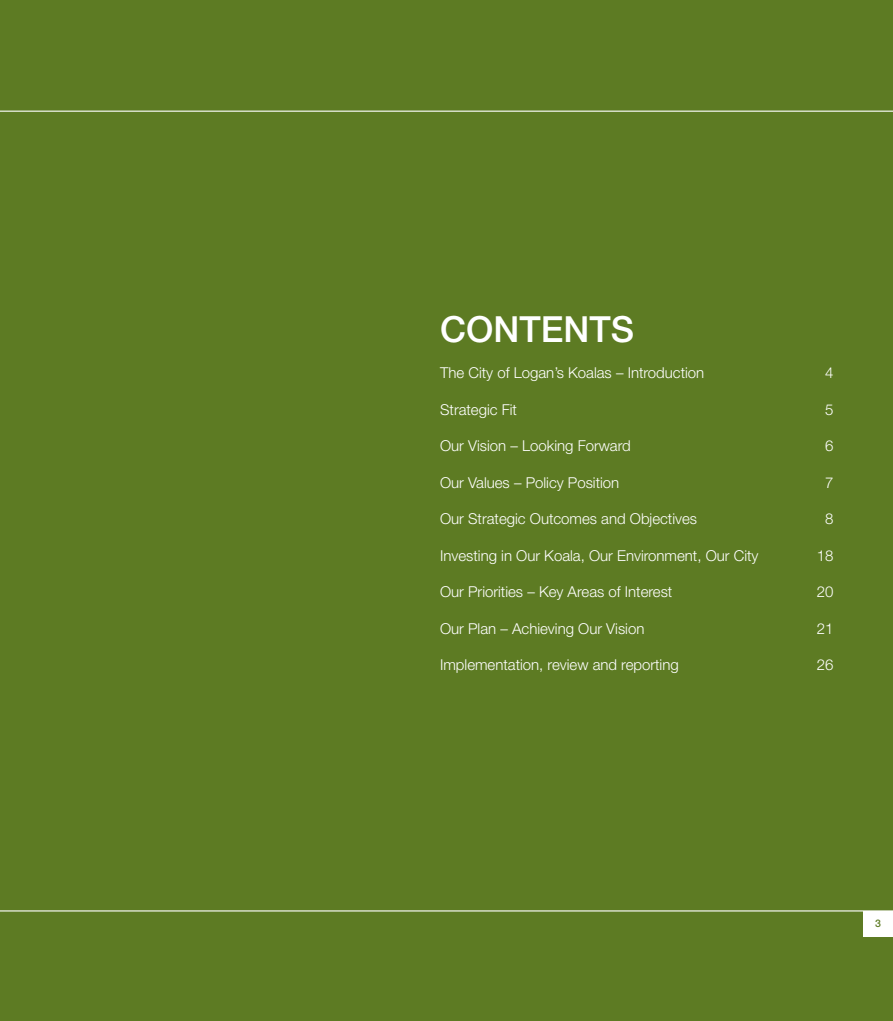
<style>
.page{position:relative;width:893px;height:1021px;background:#fff}
.page>*{position:absolute;margin:0;border:0;box-sizing:border-box;transform-origin:0 0}
.TOC_Heading{font:500 36px "Helvetica Neue LT Std";color:#fff}
.t1{font:300 15px "Helvetica Neue LT Std";color:#fff}
.t2{font:500 10.5px "Helvetica Neue LT Std";color:#5d7b23}
</style>
<div class="page">
<div style="left:0;top:0;width:893px;height:1020px;background:#5d7b23"></div>
<hr style="left:0;top:910px;width:893px;height:1px;background:#fff">
<hr style="left:0;top:111px;width:893px;height:1px;background:#fff">
<div style="left:863px;top:910px;width:30px;height:26px;background:#fff"></div>
<h2 class="TOC_Heading" style="left:440px;top:307px;width:196px">CONTENTS</h2>
<p class="t1" style="left:440px;top:363px;width:266px">The City of Logan’s Koalas – Introduction</p>
<p class="t1" style="left:825px;top:363px;width:10px">4</p>
<p class="t1" style="left:440px;top:400px;width:78px">Strategic Fit</p>
<p class="t1" style="left:825px;top:400px;width:10px">5</p>
<p class="t1" style="left:440px;top:436px;width:192px">Our Vision – Looking Forward</p>
<p class="t1" style="left:825px;top:436px;width:10px">6</p>
<p class="t1" style="left:440px;top:473px;width:181px">Our Values – Policy Position</p>
<p class="t1" style="left:825px;top:473px;width:10px">7</p>
<p class="t1" style="left:440px;top:509px;width:259px">Our Strategic Outcomes and Objectives</p>
<p class="t1" style="left:825px;top:509px;width:10px">8</p>
<p class="t1" style="left:440px;top:546px;width:320px">Investing in Our Koala, Our Environment, Our City</p>
<p class="t1" style="left:817px;top:546px;width:18px">18</p>
<p class="t1" style="left:440px;top:582px;width:234px">Our Priorities – Key Areas of Interest</p>
<p class="t1" style="left:817px;top:582px;width:18px">20</p>
<p class="t1" style="left:440px;top:619px;width:206px">Our Plan – Achieving Our Vision</p>
<p class="t1" style="left:817px;top:619px;width:18px">21</p>
<p class="t1" style="left:440px;top:655px;width:240px">Implementation, review and reporting</p>
<p class="t1" style="left:817px;top:655px;width:18px">26</p>
<p class="t2" style="left:875px;top:917px;width:7px">3</p>
</div>
